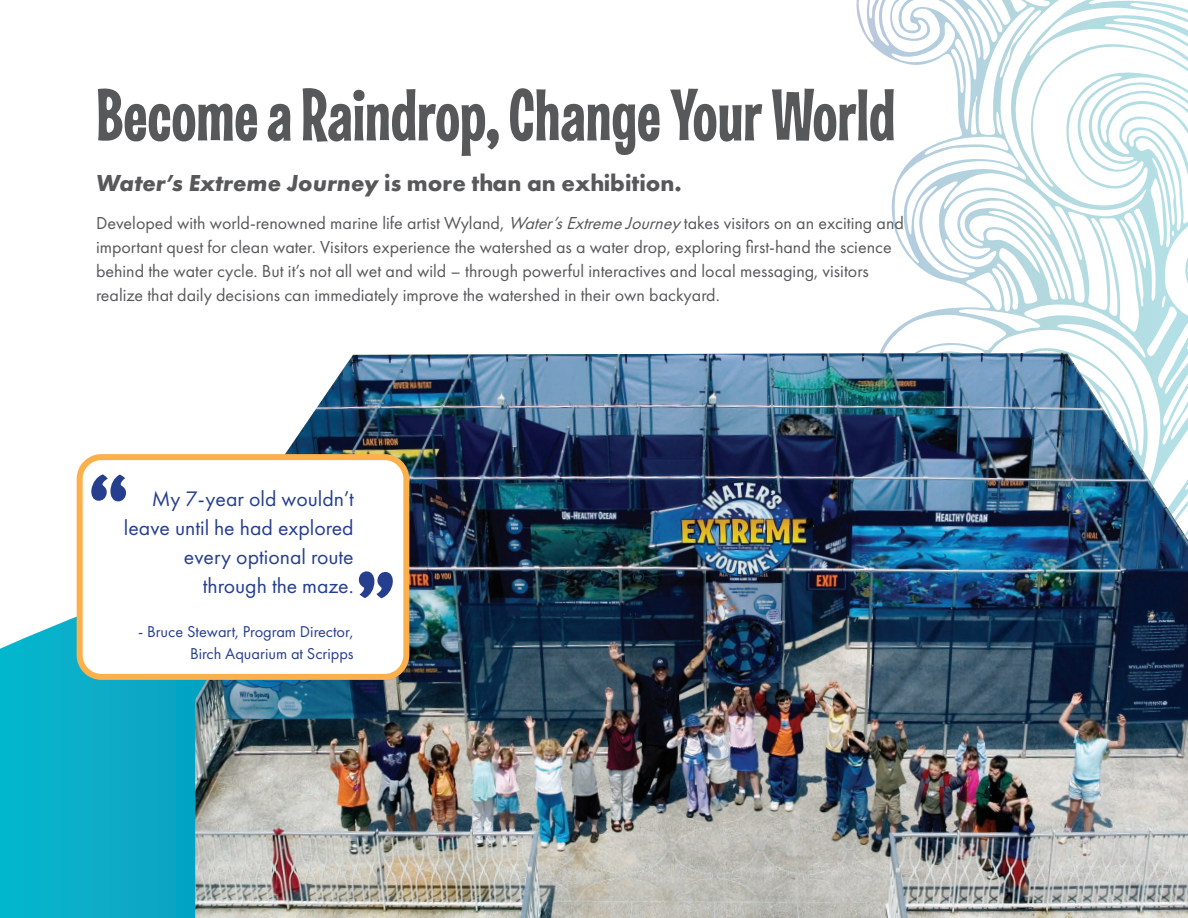
<style>
.page{position:relative;width:1188px;height:918px;background:#fff}
.page>*{position:absolute;margin:0;border:0;box-sizing:border-box;transform-origin:0 0}
.t1{font:97.8px "Las Vegas OT Jackpot";color:#253f8e}
.t2{font:75px "Las Vegas OT Jackpot";color:#57585a}
.t3{font:700 24px "Futura PT";color:#57585a}
.t4{font:21.75px/29.1px "Futura PT";color:#253f8e;text-align:right}
.t5{font:18px/24px "Futura PT";color:#57585a}
.t6{font:16.35px/21.8px "Futura PT";color:#253f8e;text-align:right}
.s1{font-style:italic}
</style>
<div class="page">
<svg style="left:880px;top:326px;width:308px;height:27px"></svg>
<svg style="left:856px;top:0;width:332px;height:326px"></svg>
<svg style="left:0;top:498px;width:195px;height:420px"></svg>
<img style="left:195px;top:353px;width:993px;height:565px">
<div style="left:80px;top:457px;width:326px;height:220px;background:#fff;border-radius:22px"></div>
<div style="left:77px;top:454px;width:332px;height:226px;border:6px solid #fbb04b;border-radius:22px"></div>
<h2 class="t2" style="left:96px;top:74px;width:801px">Become a Raindrop, Change Your World</h2>
<h3 class="t3" style="left:96px;top:168px;width:587px"><span class="s1">Water’s Extreme Journey</span> is more than an exhibition.</h3>
<p class="t5" style="left:96px;top:210px;width:809px">Developed with world-renowned marine life artist Wyland, <span class="s1">Water’sExtremeJourney</span>takes visitors on an exciting and important quest for clean water. Visitors experience the watershed as a water drop, exploring first-hand the science behind the water cycle. But it’s not all wet and wild – through powerful interactives and local messaging, visitors realize that daily decisions can immediately improve the watershed in their own backyard.</p>
<h1 class="t1" style="left:90px;top:459px;width:39px">“</h1>
<p class="t4" style="left:124px;top:484px;width:231px">My 7-year old wouldn’t leave until he had explored every optional route through the maze.</p>
<p class="t6" style="left:138px;top:621px;width:217px">- Bruce Stewart, Program Director,<br>Birch Aquarium at Scripps</p>
<h1 class="t1" style="left:357px;top:555px;width:39px">”</h1>
</div>
